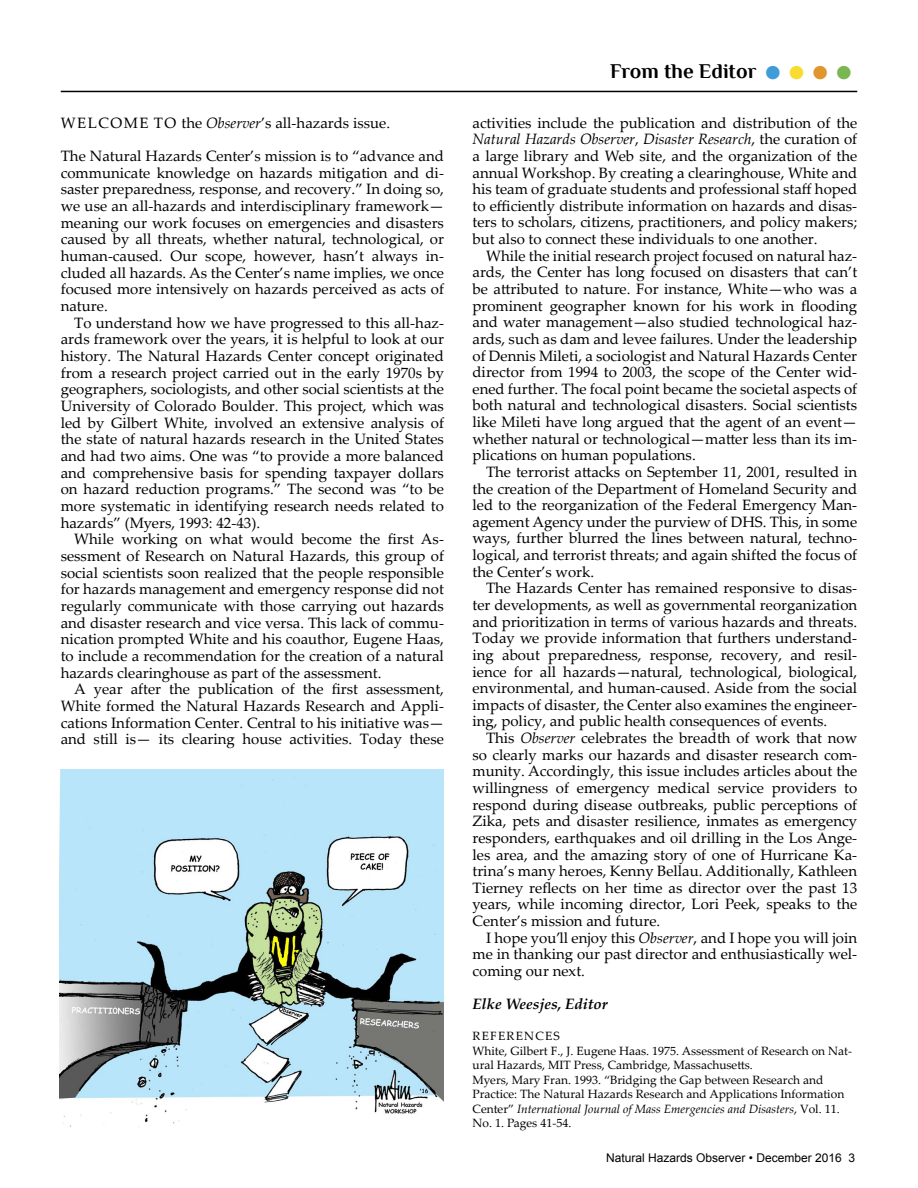
<style>
.page{position:relative;width:918px;height:1188px;background:#fff}
.page>*{position:absolute;margin:0;border:0;box-sizing:border-box;transform-origin:0 0}
.t1{font:700 21px "Philosopher";color:#000}
.t2{font:15px/16.6px "Palatino Linotype";color:#000;text-align:justify}
.t3{font:italic 700 15px "Palatino Linotype";color:#000}
.t4{font:12px/14.5px "Palatino Linotype";color:#000}
.t5{font:12px "Arial";color:#000}
.s1{font-style:italic}
.s2{font-family:"Palatino Linotype";font-weight:400;font-size:39px;color:#3f9cd9}
.s3{font-family:"Palatino Linotype";font-weight:400;font-size:39px;color:#f8dc30}
.s4{font-family:"Palatino Linotype";font-weight:400;font-size:39px;color:#e0952f}
.s5{font-family:"Palatino Linotype";font-weight:400;font-size:39px;color:#7ab750}
</style>
<div class="page">
<hr style="left:61px;top:91px;width:796px;height:1px;background:#000">
<img style="left:59px;top:770px;width:385px;height:357px">
<p class="t2" style="left:61px;top:114px;width:331px">WELCOME TO the <span class="s1">Observer</span>’s all-hazards issue.</p>
<p class="t2" style="left:61px;top:147px;width:385px">The Natural Hazards Center’s mission is to “advance and communicate knowledge on hazards mitigation and di&shy;saster preparedness, response, and recovery.” In doing so, we use an all-hazards and interdisciplinary framework— meaning our work focuses on emergencies and disasters caused by all threats, whether natural, technological, or human-caused. Our scope, however, hasn’t always in&shy;cluded all hazards. As the Center’s name implies, we once focused more intensively on hazards perceived as acts of nature.</p>
<p class="t2" style="left:61px;top:314px;width:385px;text-indent:14px">To understand how we have progressed to this all-haz&shy;ards framework over the years, it is helpful to look at our history. The Natural Hazards Center concept originated from a research project carried out in the early 1970s by geographers, sociologists, and other social scientists at the University of Colorado Boulder. This project, which was led by Gilbert White, involved an extensive analysis of the state of natural hazards research in the United States and had two aims. One was “to provide a more balanced and comprehensive basis for spending taxpayer dollars on hazard reduction programs.” The second was “to be more systematic in identifying research needs related to hazards” (Myers, 1993: 42-43).</p>
<p class="t2" style="left:61px;top:530px;width:385px;text-indent:14px">While working on what would become the first As&shy;sessment of Research on Natural Hazards, this group of social scientists soon realized that the people responsible for hazards management and emergency response did not regularly communicate with those carrying out hazards and disaster research and vice versa. This lack of commu&shy;nication prompted White and his coauthor, Eugene Haas, to include a recommendation for the creation of a natural hazards clearinghouse as part of the assessment.</p>
<p class="t2" style="left:61px;top:680px;width:385px;text-indent:14px">A year after the publication of the first assessment, White formed the Natural Hazards Research and Appli&shy;cations Information Center. Central to his initiative was— and still is— its clearing house activities. Today these</p>
<h1 class="t1" style="left:610px;top:60px;width:247px">From the Editor <span class="s2">•</span><span class="s3">•</span><span class="s4">•</span><span class="s5">•</span></h1>
<p class="t2" style="left:472px;top:114px;width:386px">activities include the publication and distribution of the <span class="s1">Natural Hazards Observer</span>, <span class="s1">Disaster Research</span>, the curation of a large library and Web site, and the organization of the annual Workshop. By creating a clearinghouse, White and his team of graduate students and professional staff hoped to efficiently distribute information on hazards and disas&shy;ters to scholars, citizens, practitioners, and policy makers; but also to connect these individuals to one another.</p>
<p class="t2" style="left:472px;top:247px;width:386px;text-indent:14px">While the initial research project focused on natural haz&shy;ards, the Center has long focused on disasters that can’t be attributed to nature. For instance, White—who was a prominent geographer known for his work in flooding and water management—also studied technological haz&shy;ards, such as dam and levee failures. Under the leadership of Dennis Mileti, a sociologist and Natural Hazards Center director from 1994 to 2003, the scope of the Center wid&shy;ened further. The focal point became the societal aspects of both natural and technological disasters. Social scientists like Mileti have long argued that the agent of an event— whether natural or technological—matter less than its im&shy;plications on human populations.</p>
<p class="t2" style="left:472px;top:463px;width:386px;text-indent:14px">The terrorist attacks on September 11, 2001, resulted in the creation of the Department of Homeland Security and led to the reorganization of the Federal Emergency Man&shy;agement Agency under the purview of DHS. This, in some ways, further blurred the lines between natural, techno&shy;logical, and terrorist threats; and again shifted the focus of the Center’s work.</p>
<p class="t2" style="left:472px;top:579px;width:386px;text-indent:14px">The Hazards Center has remained responsive to disas&shy;ter developments, as well as governmental reorganization and prioritization in terms of various hazards and threats.<br>Today we provide information that furthers understand&shy;ing about preparedness, response, recovery, and resil&shy;ience for all hazards—natural, technological, biological, environmental, and human-caused. Aside from the social impacts of disaster, the Center also examines the engineer&shy;ing, policy, and public health consequences of events.</p>
<p class="t2" style="left:472px;top:729px;width:386px;text-indent:14px">This <span class="s1">Observer</span> celebrates the breadth of work that now so clearly marks our hazards and disaster research com&shy;munity. Accordingly, this issue includes articles about the willingness of emergency medical service providers to respond during disease outbreaks, public perceptions of Zika, pets and disaster resilience, inmates as emergency responders, earthquakes and oil drilling in the Los Ange&shy;les area, and the amazing story of one of Hurricane Ka&shy;trina’s many heroes, Kenny Bellau. Additionally, Kathleen Tierney reflects on her time as director over the past 13 years, while incoming director, Lori Peek, speaks to the Center’s mission and future.</p>
<p class="t2" style="left:472px;top:929px;width:386px;text-indent:14px">I hope you’ll enjoy this <span class="s1">Observer</span>, and I hope you will join me in thanking our past director and enthusiastically wel&shy;coming our next.</p>
<p class="t3" style="left:472px;top:994px;width:137px">Elke Weesjes, Editor</p>
<p class="t4" style="left:472px;top:1028px;width:381px">REFERENCES<br>White, Gilbert F., J. Eugene Haas. 1975. Assessment of Research on Nat&shy;ural Hazards, MIT Press, Cambridge, Massachusetts.<br>Myers, Mary Fran. 1993. “Bridging the Gap between Research and Practice: The Natural Hazards Research and Applications Information Center” <span class="s1">International Journal of Mass Emergencies and Disasters</span>, Vol. 11.<br>No. 1. Pages 41-54.</p>
<p class="t5" style="left:606px;top:1150px;width:250px">Natural Hazards Observer • December 2016 3</p>
</div>
